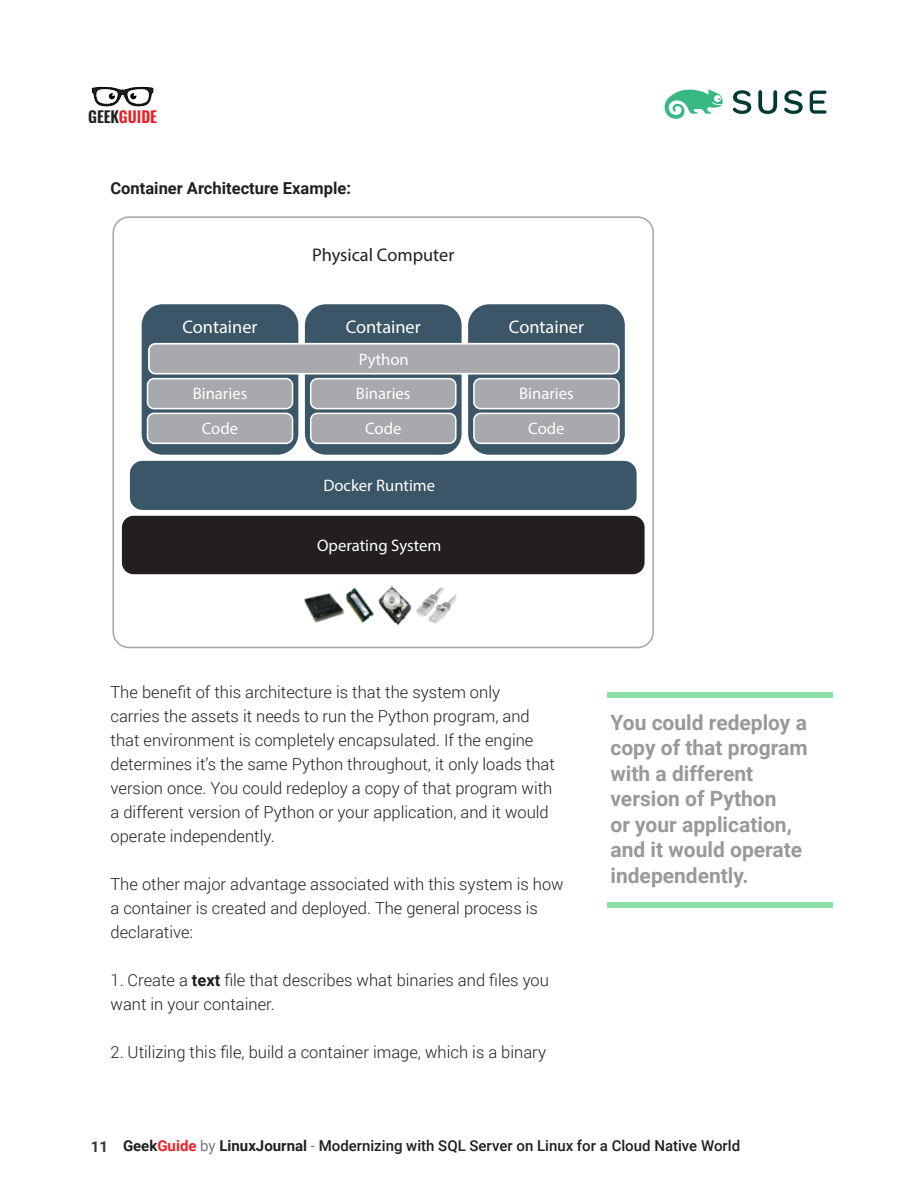
<style>
.page{position:relative;width:918px;height:1188px;background:#fff}
.page>*{position:absolute;margin:0;border:0;box-sizing:border-box;transform-origin:0 0}
.SUSE_body{font:700 21px/25.5px "Roboto";color:#989999}
.t1{font:18.3px "Myriad Pro";color:#fff}
.t2{font:18.3px "Myriad Pro";color:#231f20}
.t3{font:16.65px/35px "Myriad Pro";color:#fff;text-align:center}
.SUSE_body-2{font:300 16.5px/24px "Roboto";color:#231f20}
.SUSE_body-3{font:700 16.5px "Roboto";color:#231f20}
.t4{font:600 15.6px "Oswald";color:#ee1d23}
.t5{font:500 15px "Roboto";color:#1f2020}
.s1{color:#231f20}
.s2{font-weight:700}
.s3{font-weight:700;color:#323332}
.s4{font-weight:700;color:#ee2026}
.s5{font-weight:400;color:#777877}
</style>
<div class="page">
<svg style="left:92px;top:86px;width:62px;height:21px"></svg>
<div style="left:608px;top:692px;width:225px;height:6px;background:#8ddfa8"></div>
<div style="left:608px;top:902px;width:225px;height:6px;background:#8ddfa8"></div>
<div style="left:112px;top:216px;width:542px;height:432px;border:2px solid #a8a9ad;border-radius:16px"></div>
<div style="left:130px;top:461px;width:507px;height:49px;background:#3a5667;border-radius:13px"></div>
<div style="left:122px;top:516px;width:523px;height:58px;background:#231f20;border-radius:12px"></div>
<div style="left:305px;top:304px;width:157px;height:151px;background:#3a5667;border-radius:21px"></div>
<div style="left:311px;top:379px;width:145px;height:30px;background:#a8a9ad;border-radius:7px"></div>
<div style="left:310px;top:378px;width:147px;height:31px;border:2px solid #fff;border-radius:7px"></div>
<div style="left:311px;top:413px;width:145px;height:30px;background:#a8a9ad;border-radius:7px"></div>
<div style="left:310px;top:413px;width:147px;height:31px;border:2px solid #fff;border-radius:7px"></div>
<div style="left:142px;top:304px;width:156px;height:151px;background:#3a5667;border-radius:21px"></div>
<div style="left:148px;top:379px;width:145px;height:30px;background:#a8a9ad;border-radius:7px"></div>
<div style="left:147px;top:378px;width:146px;height:31px;border:2px solid #fff;border-radius:7px"></div>
<div style="left:148px;top:413px;width:145px;height:30px;background:#a8a9ad;border-radius:7px"></div>
<div style="left:147px;top:413px;width:146px;height:31px;border:2px solid #fff;border-radius:7px"></div>
<div style="left:468px;top:304px;width:157px;height:151px;background:#3a5667;border-radius:21px"></div>
<div style="left:474px;top:379px;width:145px;height:30px;background:#a8a9ad;border-radius:7px"></div>
<div style="left:473px;top:378px;width:147px;height:31px;border:2px solid #fff;border-radius:7px"></div>
<div style="left:474px;top:413px;width:145px;height:30px;background:#a8a9ad;border-radius:7px"></div>
<div style="left:473px;top:413px;width:147px;height:31px;border:2px solid #fff;border-radius:7px"></div>
<div style="left:149px;top:344px;width:470px;height:30px;background:#a8a9ad;border-radius:7px"></div>
<div style="left:148px;top:343px;width:472px;height:32px;border:2px solid #fff;border-radius:7px"></div>
<img style="left:304px;top:586px;width:153px;height:40px">
<svg style="left:733px;top:90px;width:94px;height:24px"></svg>
<svg style="left:664px;top:89px;width:59px;height:30px"></svg>
<p class="t4" style="left:88px;top:103px;width:71px"><span class="s1">GEEK</span>GUIDE</p>
<p class="SUSE_body-3" style="left:111px;top:177px;width:242px">Container Architecture Example:</p>
<p class="t1" style="left:182px;top:315px;width:77px">Container</p>
<p class="t3" style="left:193px;top:376px;width:56px">Binaries<br>Code</p>
<p class="t2" style="left:312px;top:244px;width:144px">Physical Computer</p>
<p class="t1" style="left:346px;top:315px;width:77px">Container</p>
<p class="t3" style="left:359px;top:341px;width:51px">Python</p>
<p class="t3" style="left:356px;top:376px;width:56px">Binaries<br>Code</p>
<p class="t3" style="left:323px;top:467px;width:113px">Docker Runtime</p>
<p class="t3" style="left:317px;top:527px;width:126px">Operating System</p>
<p class="t1" style="left:509px;top:315px;width:77px">Container</p>
<p class="t3" style="left:519px;top:376px;width:56px">Binaries<br>Code</p>
<p class="SUSE_body-2" style="left:111px;top:680px;width:446px">The benefit of this architecture is that the system only<br>carries the assets it needs to run the Python program, and that environment is completely encapsulated. If the engine determines it’s the same Python throughout, it only loads that version once. You could redeploy a copy of that program with a different version of Python or your application, and it would operate independently.</p>
<p class="SUSE_body-2" style="left:111px;top:872px;width:455px">The other major advantage associated with this system is how a container is created and deployed. The general process is declarative:</p>
<p class="SUSE_body-2" style="left:111px;top:968px;width:440px">1. Create a <span class="s2">text</span> file that describes what binaries and files you want in your container.</p>
<p class="SUSE_body-2" style="left:111px;top:1040px;width:437px">2. Utilizing this file, build a container image, which is a binary</p>
<p class="SUSE_body" style="left:610px;top:709px;width:199px">You could redeploy a copy of that program with a different version of Python<br>or your application, and it would operate independently.</p>
<p class="t5" style="left:91px;top:1135px;width:651px"><span class="s3">11</span> <span class="s2">Geek</span><span class="s4">Guide</span> <span class="s5">by</span> <span class="s2">LinuxJournal</span> <span class="s5">-</span> Modernizing with SQL Server on Linux for a Cloud Native World</p>
</div>
